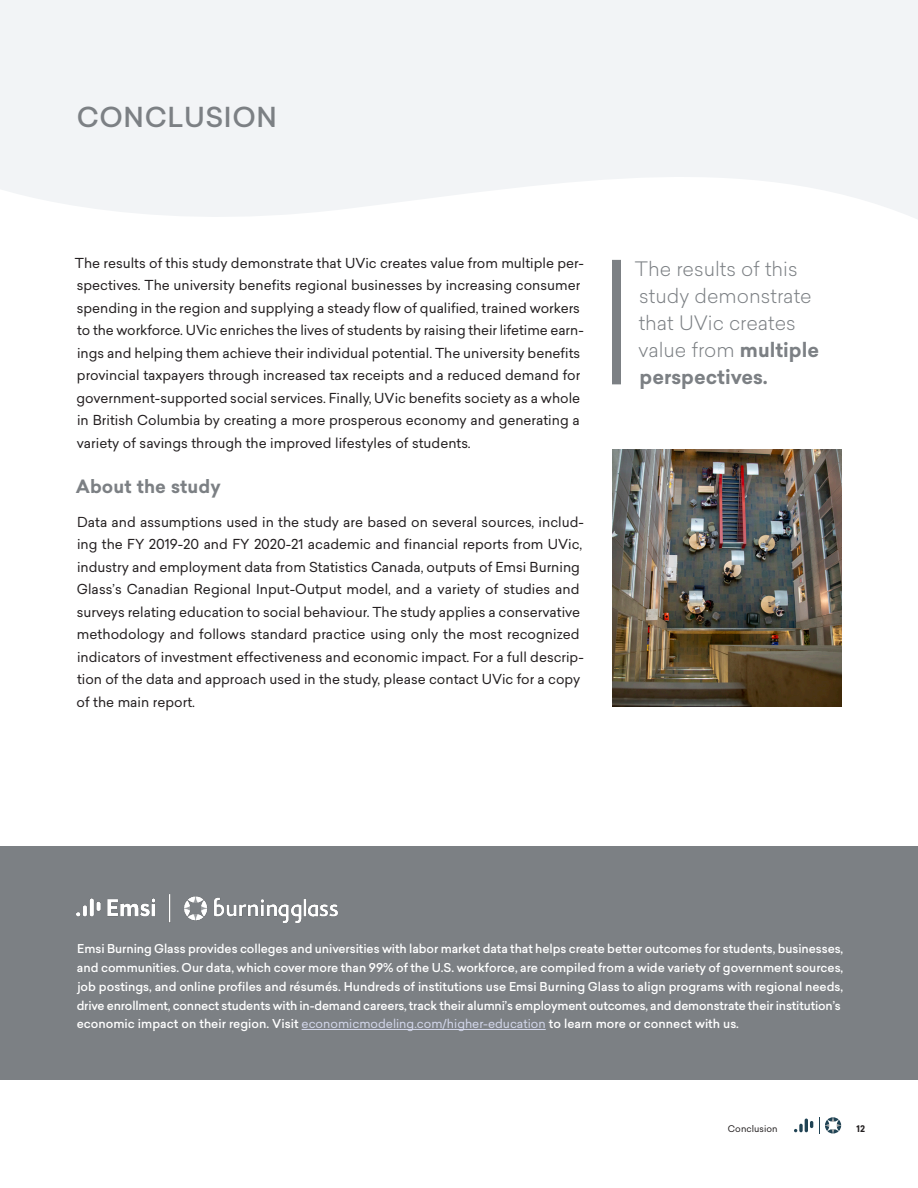
<style>
.page{position:relative;width:918px;height:1188px;background:#fff}
.page>*{position:absolute;margin:0;border:0;box-sizing:border-box;transform-origin:0 0}
.Heading_2{font:500 27px "Sailec";letter-spacing:.025em;color:#7c8084}
.Pull_quote{font:300 19.5px/27px "Sailec";color:#7c8084}
.Heading_3{font:700 18px "Sailec";letter-spacing:.005em;color:#7c8084}
.t1{font:13.5px/22.5px "Sailec";color:#231f20}
.Side_text{font:500 12px/18.8px "Sailec";letter-spacing:-.005em;color:#fff}
.t2{font:9px "Sailec";letter-spacing:.005em;color:#231f20}
.t3{font:700 9px "Sailec";color:#231f20}
.s1{font-weight:700}
.s2{font-weight:400;color:#d4d8ec}
</style>
<div class="page">
<svg style="left:0;top:0;width:918px;height:219px;fill:#f2f4f6"></svg>
<svg style="left:794px;top:1119px;width:19px;height:13px"></svg>
<svg style="left:819px;top:1117px;width:22px;height:17px"></svg>
<div style="left:612px;top:260px;width:9px;height:124px;background:#7c8084"></div>
<img style="left:612px;top:449px;width:230px;height:257px">
<div style="left:0;top:846px;width:918px;height:234px;background:#7c8084"></div>
<hr style="left:302px;top:1029px;width:244px;height:1px;background:#d4d8ec">
<img style="left:76px;top:895px;width:262px;height:28px">
<p class="Heading_2" style="left:77px;top:98px;width:202px">CONCLUSION</p>
<p class="t1" style="left:75px;top:251px;width:510px">The results of this study demonstrate that UVic creates value from multiple per&shy;spectives. The university benefits regional businesses by increasing consumer spending in the region and supplying a steady flow of qualified, trained workers to the workforce. UVic enriches the lives of students by raising their lifetime earn&shy;ings and helping them achieve their individual potential. The university benefits provincial taxpayers through increased tax receipts and a reduced demand for government-supported social services. Finally, UVic benefits society as a whole in British Columbia by creating a more prosperous economy and generating a variety of savings through the improved lifestyles of students.</p>
<p class="Heading_3" style="left:76px;top:473px;width:147px">About the study</p>
<p class="t1" style="left:77px;top:510px;width:509px">Data and assumptions used in the study are based on several sources, includ&shy;ing the FY 2019-20 and FY 2020-21 academic and financial reports from UVic, industry and employment data from Statistics Canada, outputs of Emsi Burning Glass’s Canadian Regional Input-Output model, and a variety of studies and surveys relating education to social behaviour. The study applies a conservative methodology and follows standard practice using only the most recognized indicators of investment effectiveness and economic impact. For a full descrip&shy;tion of the data and approach used in the study, please contact UVic for a copy of the main report.</p>
<p class="Pull_quote" style="left:635px;top:255px;width:186px">The results of this study demonstrate that UVic creates value from <span class="s1">multiple perspectives.</span></p>
<p class="Side_text" style="left:77px;top:939px;width:768px">Emsi Burning Glass provides colleges and universities with labor market data that helps create better outcomes for students, businesses, and communities. Our data, which cover more than 99% of the U.S. workforce, are compiled from a wide variety of government sources, job postings, and online profiles and résumés. Hundreds of institutions use Emsi Burning Glass to align programs with regional needs, drive enrollment, connect students with in-demand careers, track their alumni’s employment outcomes, and demonstrate their institution’s economic impact on their region. Visit <span class="s2">economicmodeling.com/higher-education</span> to learn more or connect with us.</p>
<p class="t2" style="left:728px;top:1123px;width:51px">Conclusion</p>
<p class="t3" style="left:857px;top:1123px;width:10px">12</p>
</div>
